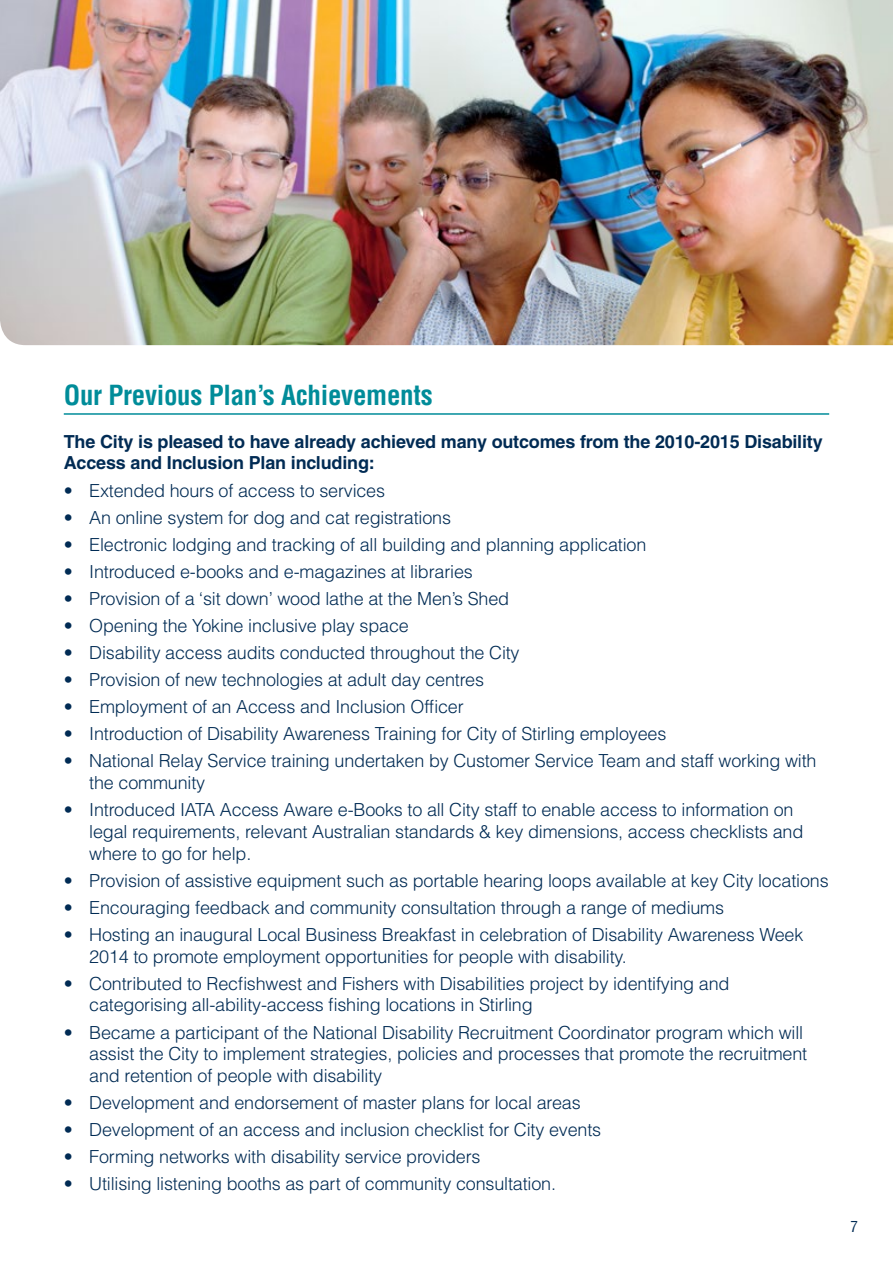
<style>
.page{position:relative;width:893px;height:1263px;background:#fff}
.page>*{position:absolute;margin:0;border:0;box-sizing:border-box;transform-origin:0 0}
.t1{font:700 condensed 27px "Helvetica LT";letter-spacing:-.01em;color:#008c99}
.t2{font:300 18px/21.8px "Helvetica LT";letter-spacing:-.01em;color:#002b54}
.t3{font:700 18px/21.8px "Helvetica LT";letter-spacing:-.01em;color:#002b54}
.t4{font:condensed 15px "Helvetica LT";color:#002b54}
</style>
<div class="page">
<hr style="left:64px;top:413px;width:765px;height:2px;background:#008c99">
<img style="left:0;top:0;width:893px;height:345px">
<h1 class="t1" style="left:64px;top:378px;width:370px">Our Previous Plan’s Achievements</h1>
<p class="t3" style="left:64px;top:430px;width:760px">The City is pleased to have already achieved many outcomes from the 2010-2015 Disability<br>Access and Inclusion Plan including:</p>
<p class="t2" style="left:64px;top:479px;width:323px">• Extended hours of access to services</p>
<p class="t2" style="left:64px;top:506px;width:389px">• An online system for dog and cat registrations</p>
<p class="t2" style="left:64px;top:533px;width:584px">• Electronic lodging and tracking of all building and planning application</p>
<p class="t2" style="left:64px;top:560px;width:411px">• Introduced e-books and e-magazines at libraries</p>
<p class="t2" style="left:64px;top:587px;width:447px">• Provision of a ‘sit down’ wood lathe at the Men’s Shed</p>
<p class="t2" style="left:64px;top:614px;width:347px">• Opening the Yokine inclusive play space</p>
<p class="t2" style="left:64px;top:641px;width:457px">• Disability access audits conducted throughout the City</p>
<p class="t2" style="left:64px;top:669px;width:422px">• Provision of new technologies at adult day centres</p>
<p class="t2" style="left:64px;top:696px;width:401px">• Employment of an Access and Inclusion Officer</p>
<p class="t2" style="left:64px;top:723px;width:604px">• Introduction of Disability Awareness Training for City of Stirling employees</p>
<p class="t2" style="left:89px;top:750px;width:729px;text-indent:-26px">• National Relay Service training undertaken by Customer Service Team and staff working with the community</p>
<p class="t2" style="left:89px;top:799px;width:716px;text-indent:-26px">• Introduced IATA Access Aware e-Books to all City staff to enable access to information on legal requirements, relevant Australian standards &amp; key dimensions, access checklists and where to go for help.</p>
<p class="t2" style="left:64px;top:869px;width:766px">• Provision of assistive equipment such as portable hearing loops available at key City locations</p>
<p class="t2" style="left:64px;top:896px;width:662px">• Encouraging feedback and community consultation through a range of mediums</p>
<p class="t2" style="left:89px;top:923px;width:716px;text-indent:-26px">• Hosting an inaugural Local Business Breakfast in celebration of Disability Awareness Week<br>2014 to promote employment opportunities for people with disability.</p>
<p class="t2" style="left:89px;top:972px;width:642px;text-indent:-26px">• Contributed to Recfishwest and Fishers with Disabilities project by identifying and categorising all-ability-access fishing locations in Stirling</p>
<p class="t2" style="left:89px;top:1021px;width:719px;text-indent:-26px">• Became a participant of the National Disability Recruitment Coordinator program which will assist the City to implement strategies, policies and processes that promote the recruitment and retention of people with disability</p>
<p class="t2" style="left:64px;top:1091px;width:518px">• Development and endorsement of master plans for local areas</p>
<p class="t2" style="left:64px;top:1119px;width:539px">• Development of an access and inclusion checklist for City events</p>
<p class="t2" style="left:64px;top:1146px;width:418px">• Forming networks with disability service providers</p>
<p class="t2" style="left:64px;top:1173px;width:494px">• Utilising listening booths as part of community consultation.</p>
<p class="t4" style="left:850px;top:1217px;width:9px">7</p>
</div>
